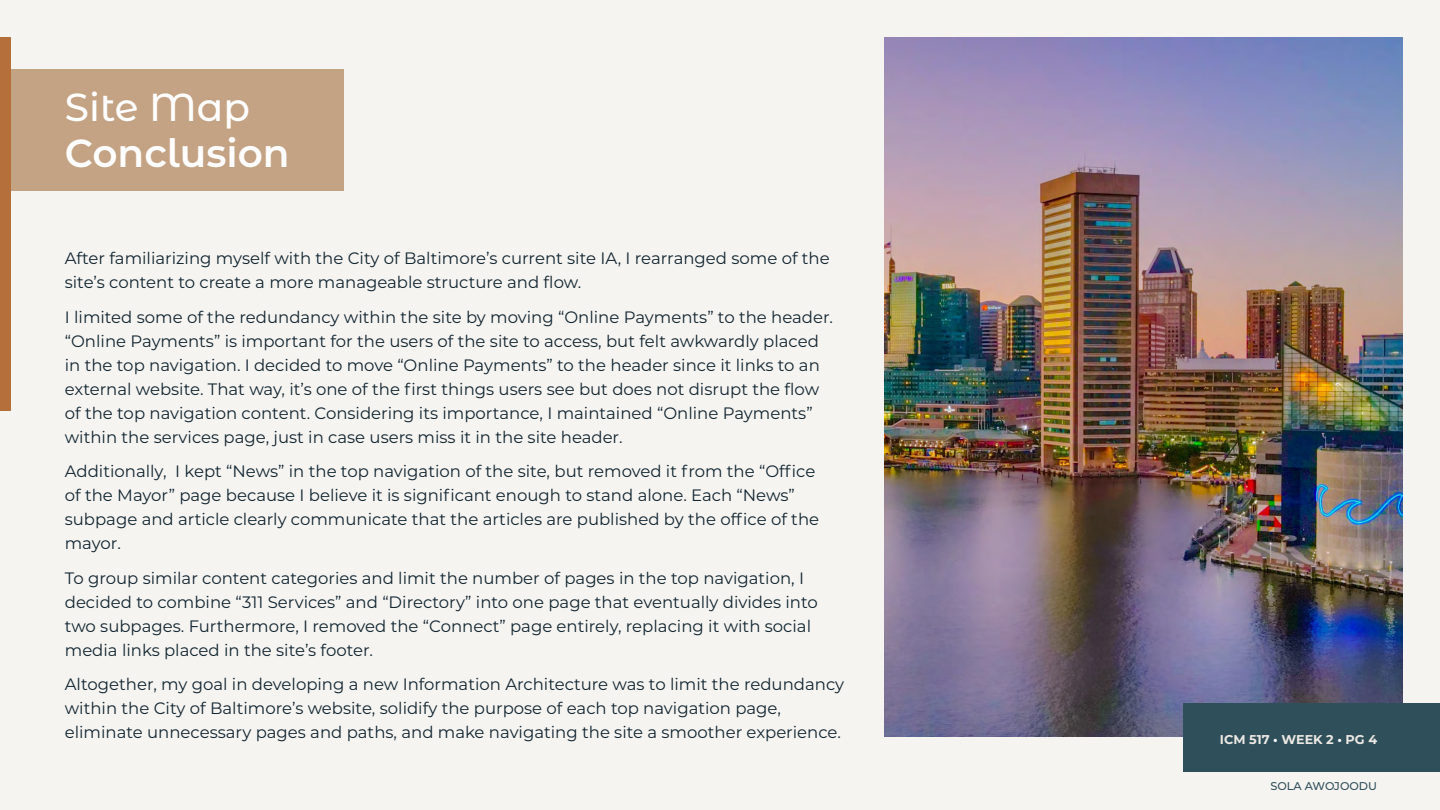
<style>
.page{position:relative;width:1440px;height:810px;background:#f6f4f1}
.page>*{position:absolute;margin:0;border:0;box-sizing:border-box;transform-origin:0 0}
.t1{font:600 39px "Montserrat Alternates";color:#fff}
.t2{font:500 39px "Montserrat Alternates";color:#fff}
.t3{font:16.5px/24px "Montserrat";color:#112530}
.t4{font:700 12.75px "Montserrat";color:#ece9e4}
.t5{font:500 11.25px "Montserrat";color:#2f4f5a}
.s1{color:#fff}
</style>
<div class="page">
<img style="left:884px;top:38px;width:518px;height:698px">
<div style="left:0;top:69px;width:344px;height:121px;background:#c4a384"></div>
<div style="left:1184px;top:704px;width:256px;height:68px;background:#2f4f5a"></div>
<div style="left:0;top:38px;width:10px;height:373px;background:#b56f3b"></div>
<h1 class="t2" style="left:65px;top:80px;width:187px">Site Map</h1>
<h1 class="t1" style="left:65px;top:126px;width:226px">Conclusion</h1>
<p class="t3" style="left:65px;top:246px;width:766px">After familiarizing myself with the City of Baltimore’s current site IA, I rearranged some of the site’s content to create a more manageable structure and flow.</p>
<p class="t3" style="left:65px;top:304px;width:770px">I limited some of the redundancy within the site by moving “Online Payments” to the header. “Online Payments” is important for the users of the site to access, but felt awkwardly placed in the top navigation. I decided to move “Online Payments” to the header since it links to an external website. That way, it’s one of the first things users see but does not disrupt the flow of the top navigation content. Considering its importance, I maintained “Online Payments” within the services page, just in case users miss it in the site header.</p>
<p class="t3" style="left:65px;top:459px;width:756px">Additionally, I kept “News” in the top navigation of the site, but removed it from the “Office of the Mayor” page because I believe it is significant enough to stand alone. Each “News” subpage and article clearly communicate that the articles are published by the office of the mayor.</p>
<p class="t3" style="left:65px;top:565px;width:754px">To group similar content categories and limit the number of pages in the top navigation, I decided to combine “311 Services” and “Directory” into one page that eventually divides into two subpages. Furthermore, I removed the “Connect” page entirely, replacing it with social media links placed in the site’s footer.</p>
<p class="t3" style="left:65px;top:672px;width:781px">Altogether, my goal in developing a new Information Architecture was to limit the redundancy within the City of Baltimore’s website, solidify the purpose of each top navigation page, eliminate unnecessary pages and paths, and make navigating the site a smoother experience.</p>
<p class="t4" style="left:1220px;top:730px;width:159px">ICM 517 <span class="s1">•</span> WEEK 2 <span class="s1">•</span> PG 4</p>
<p class="t5" style="left:1270px;top:778px;width:108px">SOLA AWOJOODU</p>
</div>
